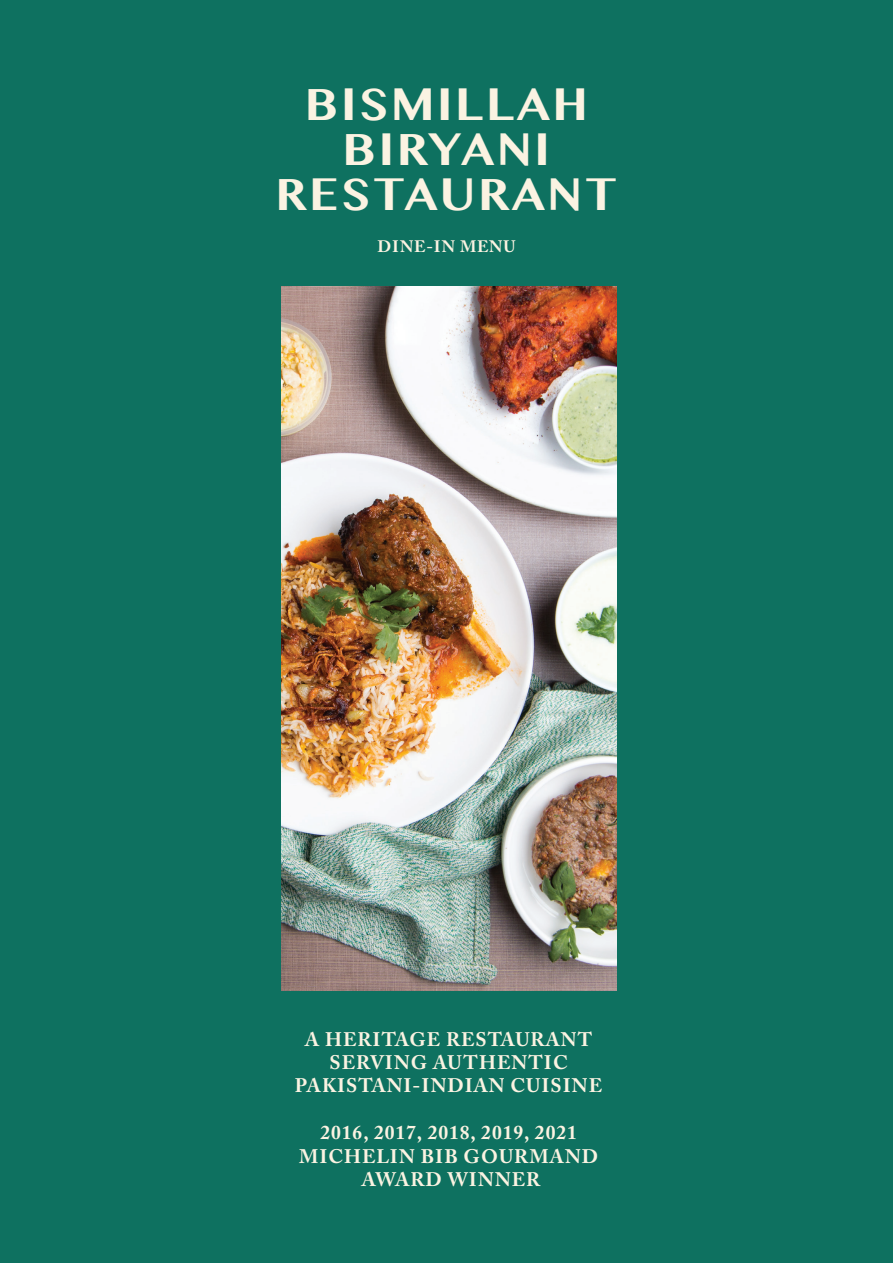
<style>
.page{position:relative;width:893px;height:1263px;background:#0e7160}
.page>*{position:absolute;margin:0;border:0;box-sizing:border-box;transform-origin:0 0}
.t1{font:700 45px/45px "Oriya MN";letter-spacing:.05em;color:#fbf3e2;text-align:center}
.t2{font:700 19.5px/23.4px "Adobe Caslon Pro";letter-spacing:.05em;color:#fbf3e2;text-align:center}
.t3{font:700 16.5px "Adobe Caslon Pro";letter-spacing:.05em;color:#fbf3e2}
</style>
<div class="page">
<img style="left:281px;top:286px;width:335px;height:704px">
<h1 class="t1" style="left:276px;top:84px;width:343px">BISMILLAH<br>BIRYANI<br>RESTAURANT</h1>
<p class="t3" style="left:377px;top:236px;width:140px">DINE-IN MENU</p>
<p class="t2" style="left:295px;top:1027px;width:309px">A HERITAGE RESTAURANT<br>SERVING AUTHENTIC<br>PAKISTANI-INDIAN CUISINE</p>
<p class="t2" style="left:299px;top:1121px;width:301px">2016, 2017, 2018, 2019, 2021<br>MICHELIN BIB GOURMAND<br>AWARD WINNER</p>
</div>
